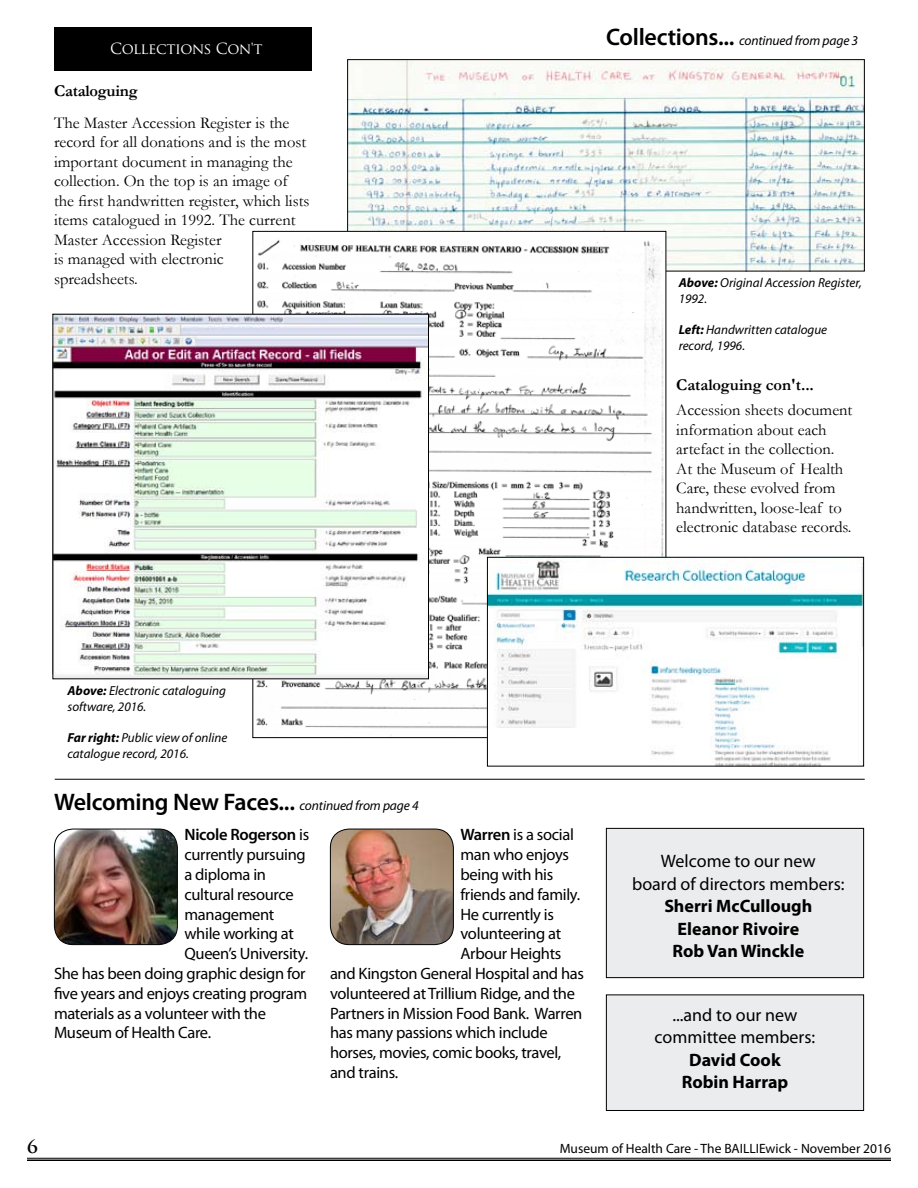
<style>
.page{position:relative;width:918px;height:1188px;background:#fff}
.page>*{position:absolute;margin:0;border:0;box-sizing:border-box;transform-origin:0 0}
.t1{font:600 24px "Myriad Pro";letter-spacing:-.01em;color:#000}
.t2{font:18px/22.5px "Myriad Pro";color:#000;text-align:center}
.t3{font:700 18px/22.5px "Myriad Pro";color:#000;text-align:center}
.t4{font:700 18px "Trajan Pro";color:#000}
.t5{font:16.5px "Myriad Pro";letter-spacing:-.02em;color:#000}
.t6{font:16.5px/19.5px "Garamond";color:#000}
.t7{font:700 16.5px "Garamond";letter-spacing:-.005em;color:#000}
.t8{font:600 16.5px "Myriad Pro";letter-spacing:-.02em;color:#000}
.t9{font:15px "Trajan Pro";letter-spacing:-.035em;color:#fff}
.t10{font:13.5px "Myriad Pro";color:#000}
.t11{font:italic 13.5px "Myriad Pro";letter-spacing:-.01em;color:#000}
.t12{font:italic 13.05px/15.6px "Myriad Pro";color:#000}
.s1{font-weight:600;font-style:normal;font-size:24px}
.s2{font-weight:700}
.s3{font-weight:400;font-style:italic;font-size:13.5px}
.s4{font-weight:400}
.s5{font-weight:600}
</style>
<div class="page">
<hr style="left:27px;top:1158px;width:864px;height:1px;background:#000">
<hr style="left:27px;top:1160px;width:864px;height:1px;background:#000">
<div style="left:54px;top:27px;width:258px;height:43px;background:#000"></div>
<img style="left:349px;top:61px;width:514px;height:208px">
<img style="left:254px;top:233px;width:410px;height:503px">
<img style="left:54px;top:316px;width:373px;height:361px">
<div style="left:52px;top:314px;width:377px;height:365px;border:1px solid #000"></div>
<img style="left:489px;top:559px;width:373px;height:205px">
<div style="left:487px;top:557px;width:377px;height:209px;border:1px solid #000"></div>
<div style="left:606px;top:828px;width:258px;height:150px;background:#ebeced"></div>
<div style="left:606px;top:828px;width:258px;height:150px;border:1px solid #000"></div>
<div style="left:606px;top:995px;width:258px;height:115px;background:#ebeced"></div>
<div style="left:606px;top:994px;width:258px;height:117px;border:1px solid #000"></div>
<img style="left:54px;top:829px;width:123px;height:116px">
<div style="left:54px;top:829px;width:124px;height:116px;border:1px solid #000;border-radius:19px"></div>
<img style="left:330px;top:829px;width:123px;height:116px">
<div style="left:330px;top:829px;width:124px;height:116px;border:1px solid #000;border-radius:19px"></div>
<hr style="left:55px;top:779px;width:810px;height:1px;background:#000">
<p class="t9" style="left:110px;top:39px;width:154px">COLLECTIONS CON'T</p>
<p class="t7" style="left:54px;top:80px;width:85px">Cataloguing</p>
<p class="t6" style="left:54px;top:112px;width:257px">The Master Accession Register is the record for all donations and is the most important document in managing the collection. On the top is an image of the first handwritten register, which lists items catalogued in 1992. The current Master Accession Register<br>is managed with electronic spreadsheets.</p>
<p class="t11" style="left:606px;top:32px;width:254px"><span class="s1">Collections...</span> continued from page 3</p>
<p class="t12" style="left:679px;top:275px;width:185px"><span class="s2">Above:</span> Original Accession Register,<br>1992.</p>
<p class="t12" style="left:679px;top:322px;width:150px"><span class="s2">Left:</span> Handwritten catalogue record, 1996.</p>
<p class="t7" style="left:676px;top:373px;width:139px">Cataloguing con't...</p>
<p class="t6" style="left:676px;top:400px;width:178px">Accession sheets document information about each artefact in the collection.<br>At the Museum of Health<br>Care, these evolved from handwritten, loose-leaf to electronic database records.</p>
<p class="t12" style="left:68px;top:683px;width:160px"><span class="s2">Above:</span> Electronic cataloguing software, 2016.</p>
<p class="t12" style="left:68px;top:730px;width:161px"><span class="s2">Far right:</span> Public view of online catalogue record, 2016.</p>
<h1 class="t1" style="left:54px;top:787px;width:366px">Welcoming New Faces... <span class="s3">continued from page 4</span></h1>
<p class="t8" style="left:184px;top:824px;width:126px">Nicole Rogerson <span class="s4">is</span></p>
<p class="t5" style="left:184px;top:844px;width:123px">currently pursuing</p>
<p class="t5" style="left:184px;top:864px;width:83px">a diploma in</p>
<p class="t5" style="left:184px;top:884px;width:111px">cultural resource</p>
<p class="t5" style="left:184px;top:904px;width:91px">management</p>
<p class="t5" style="left:184px;top:924px;width:111px">while working at</p>
<p class="t5" style="left:184px;top:943px;width:125px">Queen’s University.</p>
<p class="t5" style="left:54px;top:963px;width:253px">She has been doing graphic design for</p>
<p class="t5" style="left:54px;top:983px;width:255px">five years and enjoys creating program</p>
<p class="t5" style="left:54px;top:1003px;width:214px">materials as a volunteer with the</p>
<p class="t5" style="left:54px;top:1023px;width:159px">Museum of Health Care.</p>
<p class="t5" style="left:460px;top:825px;width:115px"><span class="s5">Warren</span> is a social</p>
<p class="t5" style="left:460px;top:844px;width:110px">man who enjoys</p>
<p class="t5" style="left:460px;top:864px;width:94px">being with his</p>
<p class="t5" style="left:460px;top:884px;width:121px">friends and family.</p>
<p class="t5" style="left:460px;top:904px;width:95px">He currently is</p>
<p class="t5" style="left:460px;top:924px;width:102px">volunteering at</p>
<p class="t5" style="left:460px;top:943px;width:102px">Arbour Heights</p>
<p class="t5" style="left:330px;top:963px;width:256px">and Kingston General Hospital and has</p>
<p class="t5" style="left:330px;top:983px;width:247px">volunteered at Trillium Ridge, and the</p>
<p class="t5" style="left:330px;top:1003px;width:254px">Partners in Mission Food Bank. Warren</p>
<p class="t5" style="left:330px;top:1023px;width:219px">has many passions which include</p>
<p class="t5" style="left:330px;top:1042px;width:233px">horses, movies, comic books, travel,</p>
<p class="t5" style="left:330px;top:1062px;width:70px">and trains.</p>
<p class="t2" style="left:632px;top:850px;width:214px">Welcome to our new<br>board of directors members:</p>
<p class="t3" style="left:664px;top:894px;width:150px">Sherri McCullough<br>Eleanor Rivoire<br>Rob Van Winckle</p>
<p class="t2" style="left:655px;top:1003px;width:162px">...and to our new committee members:</p>
<p class="t3" style="left:682px;top:1048px;width:108px">David Cook<br>Robin Harrap</p>
<p class="t4" style="left:27px;top:1136px;width:12px">6</p>
<p class="t10" style="left:560px;top:1140px;width:333px">Museum of Health Care - The BAILLIEwick - November 2016</p>
</div>
